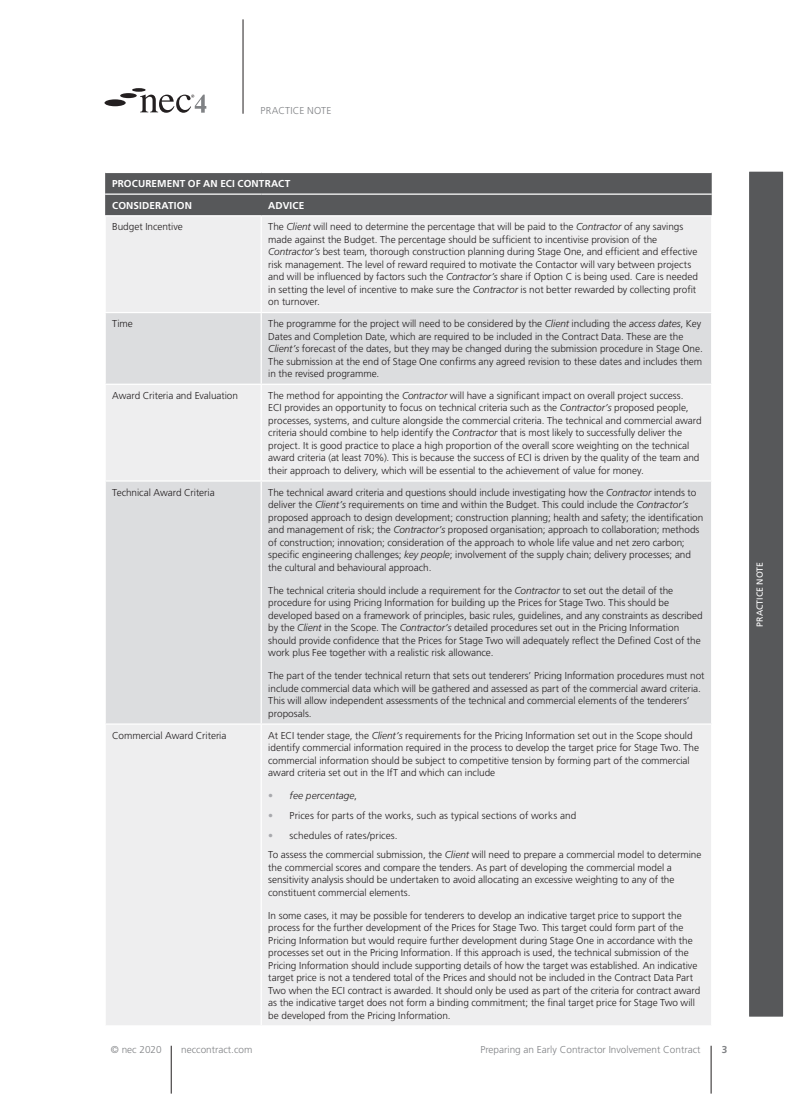
<style>
.page{position:relative;width:805px;height:1113px;background:#fff}
.page>*{position:absolute;margin:0;border:0;box-sizing:border-box;transform-origin:0 0}
.t1{font:300 10px/12.5px "Frutiger";letter-spacing:-.005em;color:#231f20}
.t2{font:300 10px "Frutiger";color:#808285}
.t3{font:700 10px/21.6px "Frutiger";letter-spacing:.01em;color:#fff}
.t4{font:italic 300 10px "Frutiger";letter-spacing:.01em;color:#231f20}
.t5{font:300 10px "Frutiger";letter-spacing:.02em;color:#808285}
.t6{font:700 10px "Frutiger";color:#808285}
.t7{font:8.75px "Frutiger";color:#fff}
.s1{font-style:italic}
.s2{font-style:normal;color:#a8a9ad}
.s3{font-style:normal}
.s4{color:#a8a9ad}
</style>
<div class="page">
<hr style="left:710px;top:1045px;width:1px;height:48px;background:#231f20">
<hr style="left:243px;top:19px;width:1px;height:95px;background:#231f20">
<div style="left:747px;top:170px;width:36px;height:847px;background:#57585a"></div>
<div style="left:746px;top:169px;width:39px;height:850px;border:2px solid #fff"></div>
<div style="left:104px;top:99px;width:22px;height:7px;background:#231f20;border-radius:50%"></div>
<div style="left:120px;top:93px;width:17px;height:5px;background:#231f20;border-radius:50%"></div>
<svg style="left:132px;top:88px;width:13px;height:4px"></svg>
<svg style="left:140px;top:94px;width:66px;height:19px"></svg>
<hr style="left:171px;top:1045px;width:1px;height:48px;background:#231f20">
<div style="left:105px;top:173px;width:606px;height:42px;background:#57585a"></div>
<div style="left:106px;top:217px;width:604px;height:808px;background:#eeeeef"></div>
<svg style="left:106px;top:313px;width:604px;height:410px;background:#e0e1e2"></svg>
<hr style="left:105px;top:193px;width:156px;height:2px;background:#fff">
<hr style="left:261px;top:193px;width:450px;height:2px;background:#fff">
<hr style="left:260px;top:216px;width:2px;height:96px;background:#fff">
<hr style="left:104px;top:312px;width:157px;height:1px;background:#fff">
<hr style="left:261px;top:312px;width:451px;height:1px;background:#fff">
<hr style="left:260px;top:313px;width:2px;height:70px;background:#fff">
<hr style="left:104px;top:383px;width:157px;height:2px;background:#fff">
<hr style="left:261px;top:383px;width:451px;height:2px;background:#fff">
<hr style="left:260px;top:385px;width:2px;height:95px;background:#fff">
<hr style="left:104px;top:480px;width:157px;height:1px;background:#fff">
<hr style="left:261px;top:480px;width:451px;height:1px;background:#fff">
<hr style="left:260px;top:481px;width:2px;height:242px;background:#fff">
<hr style="left:104px;top:723px;width:157px;height:1px;background:#fff">
<hr style="left:261px;top:723px;width:451px;height:1px;background:#fff">
<hr style="left:260px;top:724px;width:2px;height:301px;background:#fff">
<p class="t5" style="left:260px;top:105px;width:72px">PRACTICE NOTE</p>
<p class="t3" style="left:112px;top:173px;width:179px">PROCUREMENT OF AN ECI CONTRACT<br>CONSIDERATION</p>
<p class="t3" style="left:268px;top:194px;width:37px">ADVICE</p>
<p class="t1" style="left:112px;top:221px;width:72px">Budget Incentive</p>
<p class="t1" style="left:268px;top:221px;width:431px">The <span class="s1">Client</span> will need to determine the percentage that will be paid to the <span class="s1">Contractor</span> of any savings made against the Budget. The percentage should be sufficient to incentivise provision of the <span class="s1">Contractor’s</span> best team, thorough construction planning during Stage One, and efficient and effective risk management. The level of reward required to motivate the Contactor will vary between projects and will be influenced by factors such the <span class="s1">Contractor’s</span> share if Option C is being used. Care is needed in setting the level of incentive to make sure the <span class="s1">Contractor</span> is not better rewarded by collecting profit on turnover.</p>
<p class="t1" style="left:112px;top:317px;width:22px">Time</p>
<p class="t1" style="left:268px;top:317px;width:435px">The programme for the project will need to be considered by the <span class="s1">Client</span> including the <span class="s1">access dates</span>, Key Dates and Completion Date, which are required to be included in the Contract Data. These are the <span class="s1">Client’s</span> forecast of the dates, but they may be changed during the submission procedure in Stage One.<br>The submission at the end of Stage One confirms any agreed revision to these dates and includes them in the revised programme.</p>
<p class="t1" style="left:112px;top:389px;width:127px">Award Criteria and Evaluation</p>
<p class="t1" style="left:268px;top:389px;width:434px">The method for appointing the <span class="s1">Contractor</span> will have a significant impact on overall project success.<br>ECI provides an opportunity to focus on technical criteria such as the <span class="s1">Contractor’s</span> proposed people, processes, systems, and culture alongside the commercial criteria. The technical and commercial award criteria should combine to help identify the <span class="s1">Contractor</span> that is most likely to successfully deliver the project. It is good practice to place a high proportion of the overall score weighting on the technical award criteria (at least 70%). This is because the success of ECI is driven by the quality of the team and their approach to delivery, which will be essential to the achievement of value for money.</p>
<p class="t1" style="left:112px;top:486px;width:104px">Technical Award Criteria</p>
<p class="t1" style="left:268px;top:486px;width:436px">The technical award criteria and questions should include investigating how the <span class="s1">Contractor</span> intends to deliver the <span class="s1">Client’s</span> requirements on time and within the Budget. This could include the <span class="s1">Contractor’s </span>proposed approach to design development; construction planning; health and safety; the identification and management of risk; the <span class="s1">Contractor’s</span> proposed organisation; approach to collaboration; methods of construction; innovation; consideration of the approach to whole life value and net zero carbon; specific engineering challenges; <span class="s1">key people</span>; involvement of the supply chain; delivery processes; and the cultural and behavioural approach.</p>
<p class="t1" style="left:268px;top:584px;width:435px">The technical criteria should include a requirement for the <span class="s1">Contractor</span> to set out the detail of the procedure for using Pricing Information for building up the Prices for Stage Two. This should be developed based on a framework of principles, basic rules, guidelines, and any constraints as described by the <span class="s1">Client</span> in the Scope. The <span class="s1">Contractor’s</span> detailed procedures set out in the Pricing Information should provide confidence that the Prices for Stage Two will adequately reflect the Defined Cost of the work plus Fee together with a realistic risk allowance.</p>
<p class="t1" style="left:268px;top:669px;width:437px">The part of the tender technical return that sets out tenderers’ Pricing Information procedures must not include commercial data which will be gathered and assessed as part of the commercial award criteria.<br>This will allow independent assessments of the technical and commercial elements of the tenderers’ proposals.</p>
<p class="t1" style="left:112px;top:728px;width:116px">Commercial Award Criteria</p>
<p class="t1" style="left:268px;top:728px;width:432px">At ECI tender stage, the <span class="s1">Client’s</span> requirements for the Pricing Information set out in the Scope should identify commercial information required in the process to develop the target price for Stage Two. The commercial information should be subject to competitive tension by forming part of the commercial award criteria set out in the IfT and which can include</p>
<p class="t4" style="left:268px;top:790px;width:90px"><span class="s2">•</span> fee percentage<span class="s3">,</span></p>
<p class="t1" style="left:268px;top:809px;width:309px"><span class="s4">•</span> Prices for parts of the works, such as typical sections of works and</p>
<p class="t1" style="left:268px;top:825px;width:434px;line-height:19.6px"><span class="s4">•</span> schedules of rates/prices.<br>To assess the commercial submission, the <span class="s1">Client</span> will need to prepare a commercial model to determine</p>
<p class="t1" style="left:268px;top:860px;width:407px">the commercial scores and compare the tenders. As part of developing the commercial model a sensitivity analysis should be undertaken to avoid allocating an excessive weighting to any of the constituent commercial elements.</p>
<p class="t1" style="left:268px;top:909px;width:433px">In some cases, it may be possible for tenderers to develop an indicative target price to support the process for the further development of the Prices for Stage Two. This target could form part of the Pricing Information but would require further development during Stage One in accordance with the processes set out in the Pricing Information. If this approach is used, the technical submission of the Pricing Information should include supporting details of how the target was established. An indicative target price is not a tendered total of the Prices and should not be included in the Contract Data Part Two when the ECI contract is awarded. It should only be used as part of the criteria for contract award as the indicative target does not form a binding commitment; the final target price for Stage Two will be developed from the Pricing Information.</p>
<p class="t2" style="left:111px;top:1044px;width:52px">© nec 2020</p>
<p class="t2" style="left:181px;top:1044px;width:73px">neccontract.com</p>
<p class="t2" style="left:480px;top:1044px;width:221px">Preparing an Early Contractor Involvement Contract</p>
<p class="t6" style="left:721px;top:1043px;width:7px">3</p>
<p class="t7" style="left:754px;top:626px;width:66px;rotate:-90deg">PRACTICE NOTE</p>
</div>
